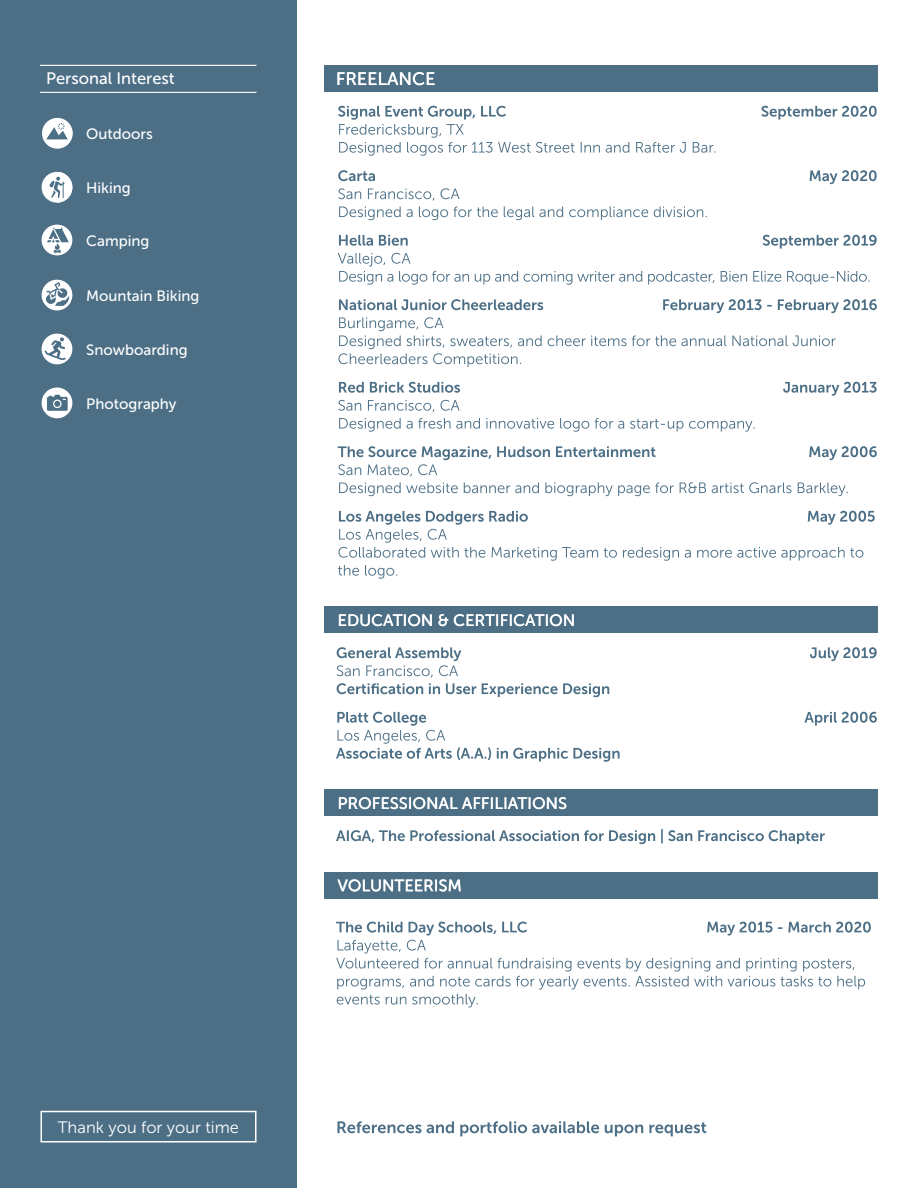
<style>
.page{position:relative;width:918px;height:1188px;background:#fff}
.page>*{position:absolute;margin:0;border:0;box-sizing:border-box;transform-origin:0 0}
.t1{font:18px "Museo Sans 500";color:#fff}
.t2{font:16.5px "Museo Sans 500";color:#fff}
.t3{font:16.5px "Museo Sans 500";color:#fff}
.t4{font:16.5px "Museo Sans 300";color:#fff}
.t5{font:15px "Museo Sans 500";color:#fff}
</style>
<div class="page">
<div style="left:0;top:0;width:297px;height:1188px;background:#4c6f86"></div>
<svg style="left:336px;top:829px;width:489px;height:15px"></svg>
<svg style="left:336px;top:922px;width:535px;height:86px"></svg>
<svg style="left:337px;top:1121px;width:369px;height:15px"></svg>
<hr style="left:40px;top:65px;width:216px;height:1px;background:#fff">
<hr style="left:40px;top:92px;width:216px;height:1px;background:#fff">
<div style="left:40px;top:1111px;width:216px;height:32px;border:2px solid #fff"></div>
<svg style="left:338px;top:511px;width:537px;height:68px"></svg>
<svg style="left:338px;top:446px;width:539px;height:50px"></svg>
<svg style="left:339px;top:418px;width:416px;height:14px"></svg>
<svg style="left:338px;top:382px;width:539px;height:30px"></svg>
<svg style="left:338px;top:299px;width:539px;height:68px"></svg>
<svg style="left:338px;top:235px;width:539px;height:50px"></svg>
<svg style="left:338px;top:170px;width:539px;height:50px"></svg>
<svg style="left:338px;top:106px;width:539px;height:50px"></svg>
<svg style="left:336px;top:712px;width:541px;height:50px"></svg>
<svg style="left:337px;top:647px;width:540px;height:50px"></svg>
<div style="left:324px;top:789px;width:554px;height:27px;background:#4c6f86"></div>
<svg style="left:339px;top:797px;width:227px;height:12px"></svg>
<div style="left:324px;top:872px;width:554px;height:27px;background:#4c6f86"></div>
<svg style="left:338px;top:880px;width:123px;height:12px"></svg>
<div style="left:324px;top:65px;width:554px;height:27px;background:#4c6f86"></div>
<svg style="left:338px;top:72px;width:97px;height:13px"></svg>
<div style="left:324px;top:606px;width:554px;height:27px;background:#4c6f86"></div>
<svg style="left:339px;top:614px;width:235px;height:12px"></svg>
<div style="left:42px;top:172px;width:30px;height:31px;background:#fff;border-radius:50%"></div>
<svg style="left:49px;top:172px;width:23px;height:31px"></svg>
<div style="left:42px;top:225px;width:30px;height:30px;background:#fff;border-radius:50%"></div>
<svg style="left:47px;top:228px;width:22px;height:25px"></svg>
<div style="left:42px;top:280px;width:30px;height:30px;background:#fff;border-radius:50%"></div>
<svg style="left:46px;top:282px;width:23px;height:24px"></svg>
<div style="left:42px;top:334px;width:30px;height:30px;background:#fff;border-radius:50%"></div>
<svg style="left:45px;top:337px;width:21px;height:24px"></svg>
<div style="left:42px;top:388px;width:30px;height:30px;background:#fff;border-radius:50%"></div>
<svg style="left:47px;top:395px;width:21px;height:16px"></svg>
<div style="left:42px;top:118px;width:31px;height:31px;background:#fff;border-radius:50%"></div>
<svg style="left:46px;top:123px;width:22px;height:16px"></svg>
<p class="t2" style="left:46px;top:69px;width:130px">Personal Interest</p>
<p class="t5" style="left:86px;top:126px;width:68px">Outdoors</p>
<p class="t5" style="left:86px;top:180px;width:46px">Hiking</p>
<p class="t5" style="left:86px;top:232px;width:65px">Camping</p>
<p class="t5" style="left:86px;top:287px;width:115px">Mountain Biking</p>
<p class="t5" style="left:86px;top:341px;width:103px">Snowboarding</p>
<p class="t5" style="left:86px;top:395px;width:92px">Photography</p>
<p class="t4" style="left:58px;top:1118px;width:183px">Thank you for your time</p>
<p class="t1" style="left:336px;top:69px;width:101px">FREELANCE</p>
<p class="t3" style="left:338px;top:611px;width:239px">EDUCATION &amp; CERTIFICATION</p>
<p class="t2" style="left:338px;top:794px;width:231px">PROFESSIONAL AFFILIATIONS</p>
<p class="t2" style="left:338px;top:877px;width:126px">VOLUNTEERISM</p>
</div>
